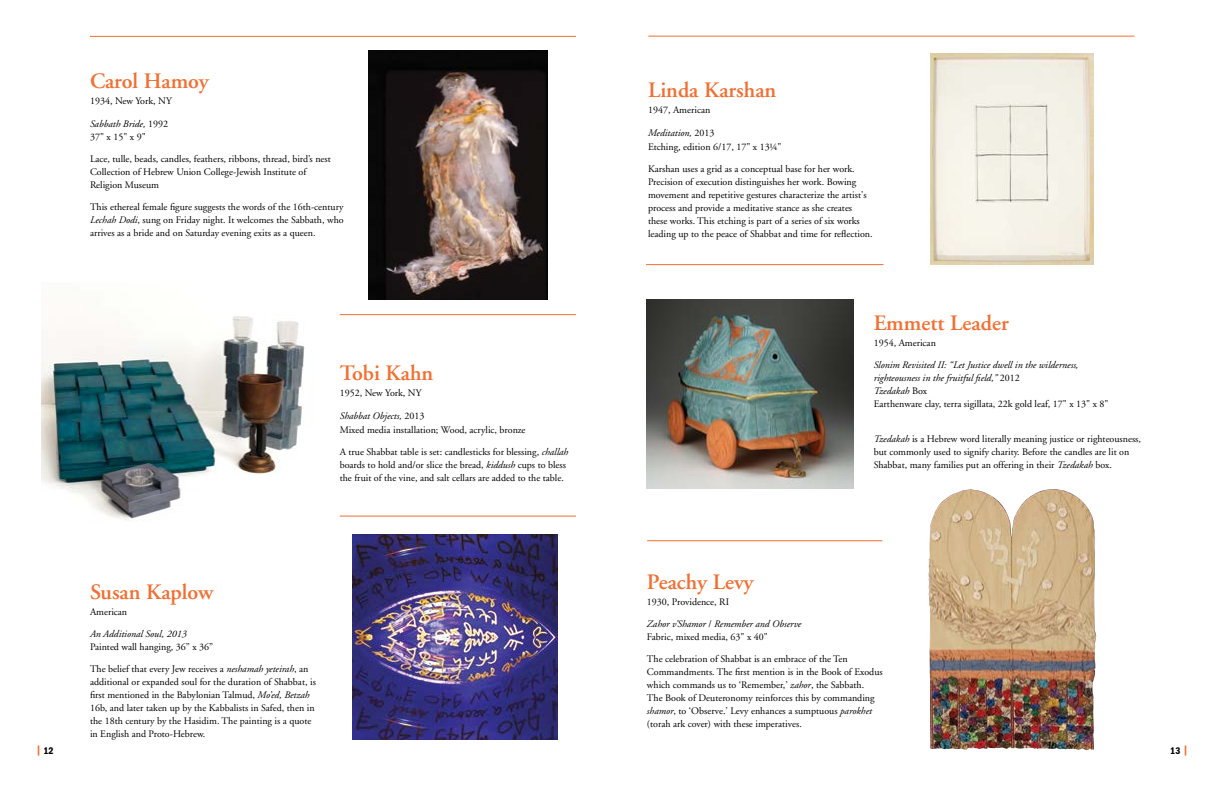
<style>
.page{position:relative;width:1224px;height:792px;background:#fff}
.page>*{position:absolute;margin:0;border:0;box-sizing:border-box;transform-origin:0 0}
.t1{font:600 22px "Adobe Garamond";color:#f36f31}
.t2{font:10px/13px "Adobe Garamond";color:#000}
.t3{font:italic 10px/13px "Adobe Garamond";color:#000}
.t4{font:10px "ITC Franklin Gothic Std Dm Cd";color:#000}
.s1{font-style:italic}
.s2{font-style:normal}
.s3{color:#f36f31}
</style>
<div class="page">
<img style="left:369px;top:50px;width:178px;height:249px">
<hr style="left:90px;top:36px;width:486px;height:1px;background:#f36f31">
<hr style="left:340px;top:314px;width:236px;height:1px;background:#f36f31">
<hr style="left:340px;top:516px;width:236px;height:1px;background:#f36f31">
<img style="left:353px;top:534px;width:205px;height:205px">
<img style="left:646px;top:299px;width:208px;height:189px">
<img style="left:928px;top:489px;width:166px;height:262px">
<hr style="left:648px;top:36px;width:486px;height:1px;background:#f36f31">
<hr style="left:646px;top:264px;width:238px;height:1px;background:#f36f31">
<hr style="left:647px;top:540px;width:235px;height:1px;background:#f36f31">
<img style="left:42px;top:316px;width:263px;height:204px">
<img style="left:931px;top:53px;width:163px;height:211px">
<h1 class="t1" style="left:90px;top:69px;width:120px">Carol Hamoy</h1>
<p class="t2" style="left:90px;top:95px;width:83px">1934, New York, NY</p>
<p class="t2" style="left:90px;top:118px;width:80px"><span class="s1">Sabbath Bride,</span> 1992<br>37" x 15" x 9"</p>
<p class="t2" style="left:90px;top:153px;width:242px">Lace, tulle, beads, candles, feathers, ribbons, thread, bird’s nest<br>Collection of Hebrew Union College-Jewish Institute of<br>Religion Museum</p>
<p class="t2" style="left:90px;top:201px;width:255px;text-align:justify">This ethereal female figure suggests the words of the 16th-century <span class="s1">Lechah Dodi</span>, sung on Friday night. It welcomes the Sabbath, who arrives as a bride and on Saturday evening exits as a queen.</p>
<h1 class="t1" style="left:340px;top:361px;width:95px">Tobi Kahn</h1>
<p class="t2" style="left:340px;top:387px;width:83px">1952, New York, NY</p>
<p class="t2" style="left:340px;top:409px;width:187px;line-height:14px"><span class="s1">Shabbat Objects,</span> 2013<br>Mixed media installation; Wood, acrylic, bronze</p>
<p class="t2" style="left:340px;top:446px;width:230px">A true Shabbat table is set: candlesticks for blessing, <span class="s1">challah </span>boards to hold and/or slice the bread, <span class="s1">kiddush</span> cups to bless the fruit of the vine, and salt cellars are added to the table.</p>
<h1 class="t1" style="left:90px;top:580px;width:125px">Susan Kaplow</h1>
<p class="t2" style="left:90px;top:606px;width:39px">American</p>
<p class="t3" style="left:90px;top:628px;width:98px">An Additional Soul, 2013</p>
<p class="t2" style="left:90px;top:641px;width:125px">Painted wall hanging, 36” x 36”</p>
<p class="t2" style="left:90px;top:663px;width:227px">The belief that every Jew receives a <span class="s1">neshamah yeteirah</span>, an additional or expanded soul for the duration of Shabbat, is first mentioned in the Babylonian Talmud, <span class="s1">Mo’ed, Betzah </span>16b, and later taken up by the Kabbalists in Safed, then in the 18th century by the Hasidim. The painting is a quote in English and Proto-Hebrew.</p>
<h1 class="t1" style="left:648px;top:78px;width:130px">Linda Karshan</h1>
<p class="t2" style="left:648px;top:104px;width:64px">1947, American</p>
<p class="t2" style="left:648px;top:126px;width:135px;line-height:14px"><span class="s1">Meditation,</span> 2013<br>Etching, edition 6/17, 17" x 13¼"</p>
<p class="t2" style="left:648px;top:163px;width:226px">Karshan uses a grid as a conceptual base for her work.<br>Precision of execution distinguishes her work. Bowing movement and repetitive gestures characterize the artist's process and provide a meditative stance as she creates these works. This etching is part of a series of six works leading up to the peace of Shabbat and time for reflection.</p>
<h1 class="t1" style="left:874px;top:311px;width:136px">Emmett Leader</h1>
<p class="t2" style="left:874px;top:336px;width:64px">1954, American</p>
<p class="t3" style="left:874px;top:358px;width:236px">Slonim Revisited II: “Let Justice dwell in the wilderness, righteousness in the fruitful field,” <span class="s2">2012<br></span>Tzedakah <span class="s2">Box<br>Earthenware clay, terra sigillata, 22k gold leaf, 17" x 13" x 8"</span></p>
<p class="t2" style="left:874px;top:432px;width:269px"><span class="s1">Tzedakah</span> is a Hebrew word literally meaning justice or righteousness, but commonly used to signify charity. Before the candles are lit on<br>Shabbat, many families put an offering in their <span class="s1">Tzedakah</span> box.</p>
<h1 class="t1" style="left:647px;top:570px;width:108px">Peachy Levy</h1>
<p class="t2" style="left:647px;top:595px;width:84px">1930, Providence, RI</p>
<p class="t3" style="left:647px;top:617px;width:156px">Zahor v’Shamor <span class="s2">/</span> Remember and Observe<br><span class="s2">Fabric, mixed media, 63" x 40"</span></p>
<p class="t2" style="left:647px;top:652px;width:237px">The celebration of Shabbat is an embrace of the Ten Commandments. The first mention is in the Book of Exodus which commands us to ‘Remember,’ <span class="s1">zahor</span>, the Sabbath.<br>The Book of Deuteronomy reinforces this by commanding <span class="s1">shamor</span>, to ‘Observe.’ Levy enhances a sumptuous <span class="s1">parokhet </span>(torah ark cover) with these imperatives.</p>
<p class="t4" style="left:36px;top:745px;width:19px"><span class="s3">|</span> 12</p>
<p class="t4" style="left:1170px;top:745px;width:19px">13 <span class="s3">|</span></p>
</div>
